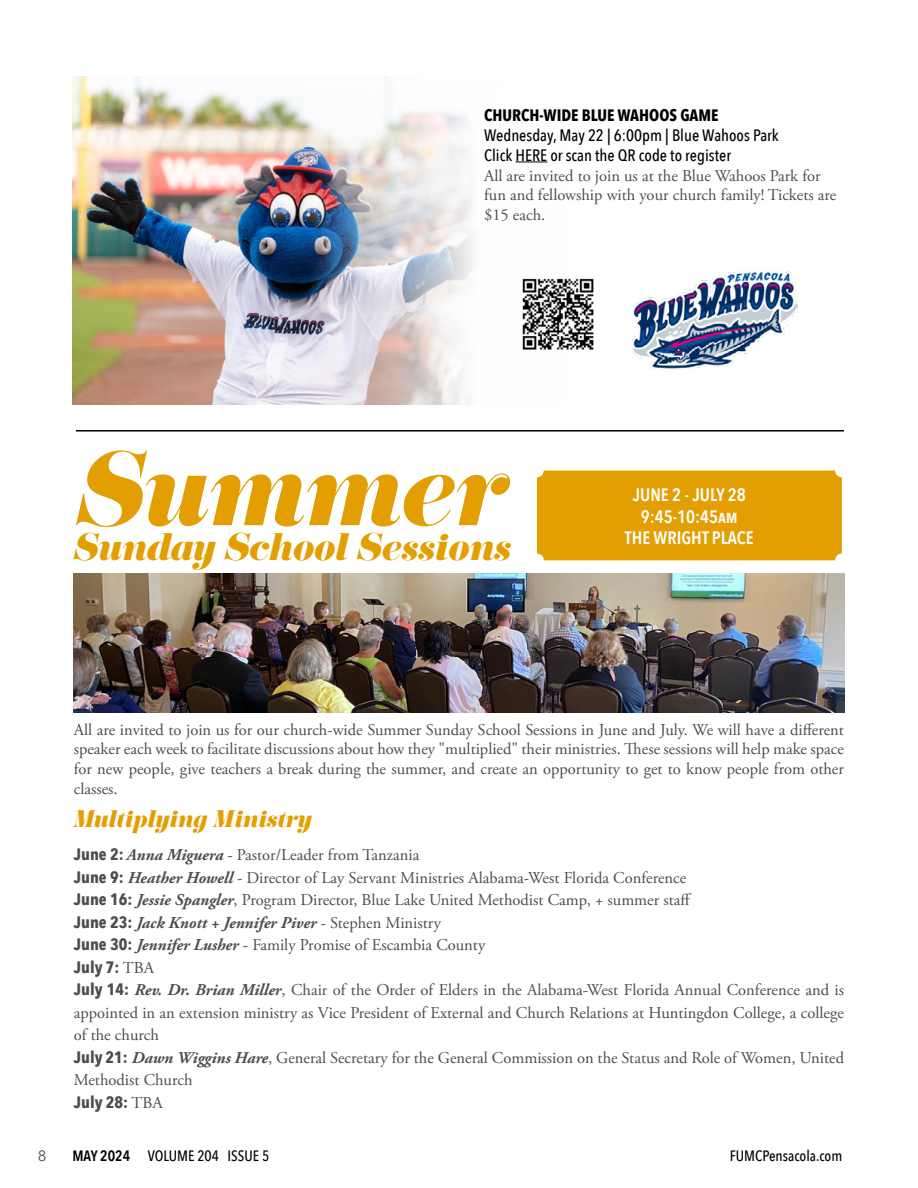
<style>
.page{position:relative;width:918px;height:1188px;background:#fff}
.page>*{position:absolute;margin:0;border:0;box-sizing:border-box;transform-origin:0 0}
.t1{font:italic 91.65px "Eloquent JF Pro";color:#e39f02}
.t2{font:italic 33.6px "Eloquent JF Pro";color:#e39f02}
.t3{font:italic 21px "Eloquent JF Pro";color:#e39f02}
.t4{font:600 18px/21.6px "Avenir Next Condensed";color:#fff;text-align:center}
.t5{font:16.5px/22.5px "Adobe Garamond Pro";color:#4c4d4f}
.t6{font:500 16.5px/19.8px "Avenir Next Condensed";color:#000}
.t7{font:700 16.5px "Avenir Next Condensed";color:#000}
.t8{font:700 16.5px "Avenir Next Condensed";color:#4c4d4f}
.t9{font:500 15px "Avenir Next Condensed";color:#000}
.t10{font:15px "Avenir Next";color:#4c4d4f}
.s1{font-family:"Avenir Next Condensed";font-weight:700}
.s2{font-weight:700;font-style:italic}
.s3{font-family:"Adobe Garamond Pro";font-weight:400}
.s4{font-weight:600}
</style>
<div class="page">
<img style="left:72px;top:76px;width:476px;height:329px">
<img style="left:633px;top:271px;width:164px;height:99px">
<img style="left:521px;top:276px;width:73px;height:75px">
<img style="left:74px;top:574px;width:770px;height:139px">
<div style="left:537px;top:471px;width:305px;height:89px;background:#e39f02;border-radius:7px"></div>
<hr style="left:76px;top:430px;width:768px;height:2px;background:#000">
<p class="t7" style="left:484px;top:105px;width:236px">CHURCH-WIDE BLUE WAHOOS GAME</p>
<p class="t6" style="left:484px;top:125px;width:296px">Wednesday, May 22 | 6:00pm | Blue Wahoos Park<br>Click HERE or scan the QR code to register</p>
<p class="t5" style="left:484px;top:166px;width:354px;line-height:19.8px">All are invited to join us at the Blue Wahoos Park for fun and fellowship with your church family! Tickets are $15 each.</p>
<h1 class="t1" style="left:72px;top:440px;width:432px">Summer</h1>
<h2 class="t2" style="left:72px;top:529px;width:438px">Sunday School Sessions</h2>
<p class="t4" style="left:625px;top:483px;width:130px">JUNE 2 - JULY 28<br>9:45-10:45am<br>THE WRIGHT PLACE</p>
<p class="t5" style="left:74px;top:720px;width:772px;line-height:19.8px;text-align:justify">All are invited to join us for our church-wide Summer Sunday School Sessions in June and July. We will have a different speaker each week to facilitate discussions about how they "multiplied" their ministries. These sessions will help make space for new people, give teachers a break during the summer, and create an opportunity to get to know people from other classes.</p>
<p class="t3" style="left:72px;top:807px;width:240px">Multiplying Ministry</p>
<p class="t5" style="left:74px;top:844px;width:619px"><span class="s1">June 2:</span> <span class="s2">Anna Miguera</span> - Pastor/Leader from Tanzania<br><span class="s1">June 9:</span> <span class="s2">Heather Howell</span> - Director of Lay Servant Ministries Alabama-West Florida Conference <span class="s1">June 16:</span> <span class="s2">Jessie Spangler</span>, Program Director, Blue Lake United Methodist Camp, + summer staff <span class="s1">June 23:</span> <span class="s2">Jack Knott + Jennifer Piver</span> - Stephen Ministry<br><span class="s1">June 30:</span> <span class="s2">Jennifer Lusher</span> - Family Promise of Escambia County</p>
<p class="t8" style="left:74px;top:957px;width:82px">July 7: <span class="s3">TBA</span></p>
<p class="t5" style="left:74px;top:979px;width:772px"><span class="s1">July 14:</span> <span class="s2">Rev. Dr. Brian Miller</span>, Chair of the Order of Elders in the Alabama-West Florida Annual Conference and is appointed in an extension ministry as Vice President of External and Church Relations at Huntingdon College, a college of the church<br><span class="s1">July 21:</span> <span class="s2">Dawn Wiggins Hare</span>, General Secretary for the General Commission on the Status and Role of Women, United Methodist Church</p>
<p class="t8" style="left:74px;top:1092px;width:90px">July 28: <span class="s3">TBA</span></p>
<p class="t10" style="left:38px;top:1143px;width:10px">8</p>
<p class="t9" style="left:72px;top:1147px;width:198px"><span class="s4">MAY 2024</span> VOLUME 204 ISSUE 5</p>
<p class="t9" style="left:730px;top:1147px;width:114px">FUMCPensacola.com</p>
</div>
